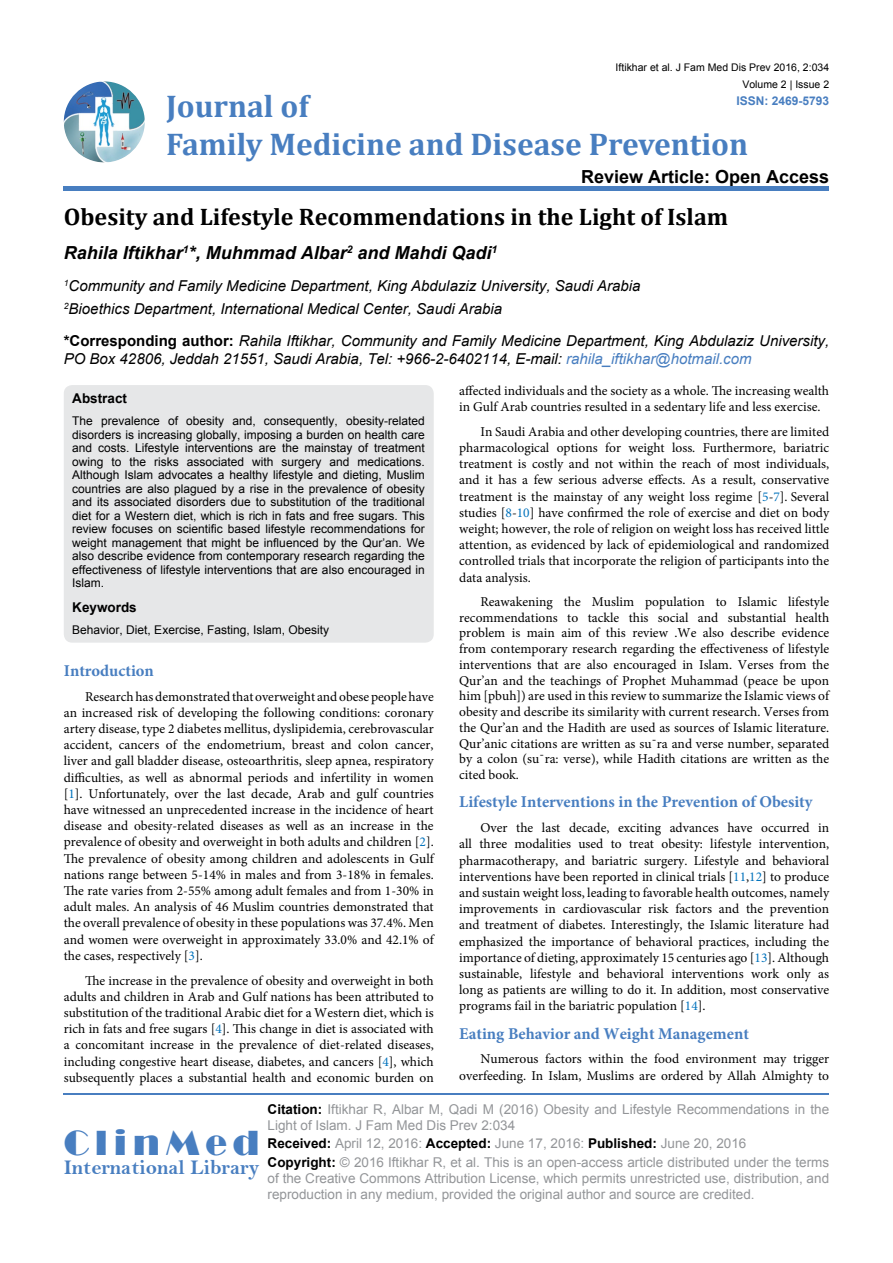
<style>
.page{position:relative;width:893px;height:1263px;background:#fff}
.page>*{position:absolute;margin:0;border:0;box-sizing:border-box;transform-origin:0 0}
.t1{font:36px "Broadway";letter-spacing:.16em;color:#487ec0}
.t2{font:700 31.5px/37.8px "Cambria";color:#487ec0}
.t3{font:700 24px "Cambria";color:#000}
.t4{font:21px "Bell MT Bold";color:#487ec0}
.t5{font:italic 700 18px "Arial";color:#000}
.t6{font:700 18px "Arial";color:#000}
.t7{font:700 16.5px "Minion Pro";color:#487ec0}
.t8{font:italic 15px/22.2px "Arial";color:#000}
.t9{font:13.5px/16.2px "Minion Pro";color:#000;text-align:justify}
.t10{font:13.5px/16.2px "Arial";color:#939598}
.t11{font:700 13.5px "Arial";color:#000}
.t12{font:12px/13.5px "Arial";color:#000;text-align:justify}
.t13{font:700 12px "Arial";color:#487ec0}
.t14{font:10.5px "Arial";color:#000}
.s1{font-weight:700;font-style:normal}
.s2{color:#487ec0}
.s3{color:#0072bc}
.s4{font-weight:700;color:#000}
</style>
<div class="page">
<img style="left:64px;top:81px;width:81px;height:81px;border-radius:41px">
<div style="left:64px;top:186px;width:765px;height:5px;background:#487ec0"></div>
<hr style="left:64px;top:1093px;width:765px;height:2px;background:#487ec0">
<div style="left:64px;top:385px;width:370px;height:258px;background:#e6e7e8;border-radius:9px"></div>
<p class="t14" style="left:616px;top:61px;width:215px">Iftikhar et al. J Fam Med Dis Prev 2016, 2:034</p>
<p class="t13" style="left:736px;top:93px;width:94px">ISSN: 2469-5793</p>
<p class="t14" style="left:742px;top:77px;width:88px">Volume 2 | Issue 2</p>
<h2 class="t2" style="left:166px;top:86px;width:584px">Journal of<br>Family Medicine and Disease Prevention</h2>
<h3 class="t6" style="left:581px;top:164px;width:250px">Review Article: Open Access</h3>
<h3 class="t3" style="left:64px;top:200px;width:666px">Obesity and Lifestyle Recommendations in the Light of Islam</h3>
<h3 class="t5" style="left:64px;top:241px;width:435px">Rahila Iftikhar<sup>1</sup>*, Muhmmad Albar<sup>2</sup> and Mahdi Qadi<sup>1</sup></h3>
<p class="t8" style="left:64px;top:275px;width:578px"><sup>1</sup>Community and Family Medicine Department, King Abdulaziz University, Saudi Arabia<br><sup>2</sup>Bioethics Department, International Medical Center, Saudi Arabia</p>
<p class="t8" style="left:64px;top:332px;width:767px;line-height:18px"><span class="s1">*Corresponding author:</span> Rahila Iftikhar, Community and Family Medicine Department, King Abdulaziz University,<br>PO Box 42806, Jeddah 21551, Saudi Arabia, Tel: +966-2-6402114, E-mail: <span class="s2">rahila_iftikhar@hotmail.com</span></p>
<p class="t9" style="left:459px;top:382px;width:371px">affected individuals and the society as a whole. The increasing wealth in Gulf Arab countries resulted in a sedentary life and less exercise.</p>
<p class="t9" style="left:459px;top:423px;width:371px;text-indent:21px">In Saudi Arabia and other developing countries, there are limited pharmacological options for weight loss. Furthermore, bariatric treatment is costly and not within the reach of most individuals, and it has a few serious adverse effects. As a result, conservative treatment is the mainstay of any weight loss regime [<span class="s3">5</span>-<span class="s3">7</span>]. Several studies [<span class="s3">8</span>-<span class="s3">10</span>] have confirmed the role of exercise and diet on body weight; however, the role of religion on weight loss has received little attention, as evidenced by lack of epidemiological and randomized controlled trials that incorporate the religion of participants into the data analysis.</p>
<p class="t9" style="left:459px;top:594px;width:371px;line-height:15.8px;text-indent:21px">Reawakening the Muslim population to Islamic lifestyle recommendations to tackle this social and substantial health problem is main aim of this review .We also describe evidence from contemporary research regarding the effectiveness of lifestyle interventions that are also encouraged in Islam. Verses from the Qur’an and the teachings of Prophet Muhammad (peace be upon him [pbuh]) are used in this review to summarize the Islamic views of obesity and describe its similarity with current research. Verses from the Qur’an and the Hadith are used as sources of Islamic literature.<br>Qur’anic citations are written as su¯ra and verse number, separated by a colon (su¯ra: verse), while Hadith citations are written as the cited book.</p>
<p class="t7" style="left:459px;top:790px;width:355px">Lifestyle Interventions in the Prevention of Obesity</p>
<p class="t9" style="left:459px;top:820px;width:371px;text-indent:21px">Over the last decade, exciting advances have occurred in all three modalities used to treat obesity: lifestyle intervention, pharmacotherapy, and bariatric surgery. Lifestyle and behavioral interventions have been reported in clinical trials [<span class="s3">11</span>,<span class="s3">12</span>] to produce and sustain weight loss, leading to favorable health outcomes, namely improvements in cardiovascular risk factors and the prevention and treatment of diabetes. Interestingly, the Islamic literature had emphasized the importance of behavioral practices, including the importance of dieting, approximately 15 centuries ago [<span class="s3">13</span>]. Although sustainable, lifestyle and behavioral interventions work only as long as patients are willing to do it. In addition, most conservative programs fail in the bariatric population [<span class="s3">14</span>].</p>
<p class="t7" style="left:459px;top:1022px;width:291px">Eating Behavior and Weight Management</p>
<p class="t9" style="left:459px;top:1051px;width:371px;text-align:right">Numerous factors within the food environment may trigger overfeeding. In Islam, Muslims are ordered by Allah Almighty to</p>
<p class="t11" style="left:72px;top:390px;width:56px">Abstract</p>
<p class="t12" style="left:72px;top:415px;width:354px">The prevalence of obesity and, consequently, obesity-related disorders is increasing globally, imposing a burden on health care and costs. Lifestyle interventions are the mainstay of treatment owing to the risks associated with surgery and medications.<br>Although Islam advocates a healthy lifestyle and dieting, Muslim countries are also plagued by a rise in the prevalence of obesity and its associated disorders due to substitution of the traditional diet for a Western diet, which is rich in fats and free sugars. This review focuses on scientific based lifestyle recommendations for weight management that might be influenced by the Qur’an. We also describe evidence from contemporary research regarding the effectiveness of lifestyle interventions that are also encouraged in Islam.</p>
<p class="t11" style="left:72px;top:598px;width:66px">Keywords</p>
<p class="t12" style="left:72px;top:623px;width:258px">Behavior, Diet, Exercise, Fasting, Islam, Obesity</p>
<p class="t7" style="left:64px;top:659px;width:92px">Introduction</p>
<p class="t9" style="left:64px;top:688px;width:371px;text-indent:21px">Research has demonstrated that overweight and obese people have an increased risk of developing the following conditions: coronary artery disease, type 2 diabetes mellitus, dyslipidemia, cerebrovascular accident, cancers of the endometrium, breast and colon cancer, liver and gall bladder disease, osteoarthritis, sleep apnea, respiratory difficulties, as well as abnormal periods and infertility in women [<span class="s3">1</span>]. Unfortunately, over the last decade, Arab and gulf countries have witnessed an unprecedented increase in the incidence of heart disease and obesity-related diseases as well as an increase in the prevalence of obesity and overweight in both adults and children [<span class="s3">2</span>].<br>The prevalence of obesity among children and adolescents in Gulf nations range between 5-14% in males and from 3-18% in females.<br>The rate varies from 2-55% among adult females and from 1-30% in adult males. An analysis of 46 Muslim countries demonstrated that the overall prevalence of obesity in these populations was 37.4%. Men and women were overweight in approximately 33.0% and 42.1% of the cases, respectively [<span class="s3">3</span>].</p>
<p class="t9" style="left:64px;top:972px;width:371px;text-indent:21px">The increase in the prevalence of obesity and overweight in both adults and children in Arab and Gulf nations has been attributed to substitution of the traditional Arabic diet for a Western diet, which is rich in fats and free sugars [<span class="s3">4</span>]. This change in diet is associated with a concomitant increase in the prevalence of diet-related diseases, including congestive heart disease, diabetes, and cancers [<span class="s3">4</span>], which subsequently places a substantial health and economic burden on</p>
<h1 class="t1" style="left:64px;top:1122px;width:197px">ClinMed</h1>
<h3 class="t4" style="left:64px;top:1155px;width:197px">International Library</h3>
<p class="t10" style="left:268px;top:1101px;width:563px"><span class="s4">Citation:</span> Iftikhar R, Albar M, Qadi M (2016) Obesity and Lifestyle Recommendations in the<br>Light of Islam. J Fam Med Dis Prev 2:034</p>
<p class="t10" style="left:268px;top:1135px;width:563px;line-height:18.3px"><span class="s4">Received:</span> April 12, 2016: <span class="s4">Accepted:</span> June 17, 2016: <span class="s4">Published:</span> June 20, 2016<br><span class="s4">Copyright:</span> © 2016 Iftikhar R, et al. This is an open-access article distributed under the terms</p>
<p class="t10" style="left:268px;top:1170px;width:563px">of the Creative Commons Attribution License, which permits unrestricted use, distribution, and reproduction in any medium, provided the original author and source are credited.</p>
</div>
